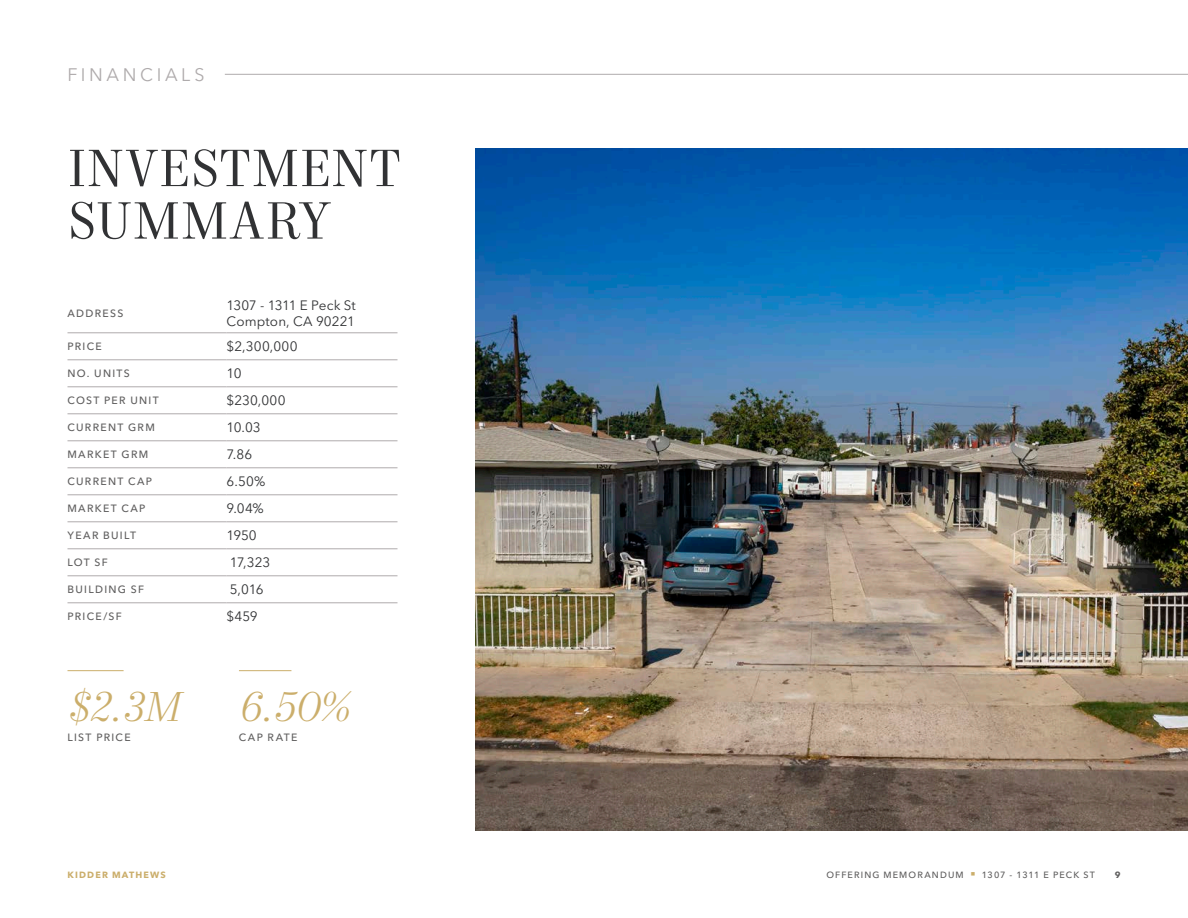
<style>
.page{position:relative;width:1188px;height:918px;background:#fff}
.page>*{position:absolute;margin:0;border:0;box-sizing:border-box;transform-origin:0 0}
.Headline_-_Level_1_-_Charcoal_2023{font:52.5px/52.5px "Mort Modern 08";letter-spacing:.005em;color:#313234}
.Stat_Italic_-_Gold_2023{font:italic 300 42px "Mort Modern 07";color:#cbae6b}
.Section_Identifier_-_Sterling_2023{font:18px "Avenir Next LT Pro";letter-spacing:.2em;color:#afabac}
.Table_Input_-_Charcoal_2023{font:13.5px/16.5px "Avenir Next LT Pro";color:#313234}
.Table_Column_1_All_Caps_-_Ash_2023{font:500 10.5px "Avenir Next LT Pro";letter-spacing:.125em;color:#5e5d5d}
.Stat_Label_-_Ash_2023{font:500 10.5px "Avenir Next LT Pro";letter-spacing:.125em;color:#5e5d5d}
.t1{font:500 9px "Avenir Next LT Pro";letter-spacing:.125em;color:#5e5d5d}
.t2{font:700 9px "Avenir Next LT Pro";letter-spacing:.13em;color:#cbae6b}
.t3{font:700 9px "Avenir Next LT Pro";color:#5e5d5d}
.s1{color:#cbae6b}
</style>
<div class="page">
<img style="left:476px;top:149px;width:712px;height:681px">
<hr style="left:68px;top:670px;width:56px;height:1px;background:#cbae6b">
<hr style="left:239px;top:670px;width:52px;height:1px;background:#cbae6b">
<hr style="left:68px;top:333px;width:158px;height:1px;background:#afabac">
<hr style="left:226px;top:333px;width:172px;height:1px;background:#afabac">
<hr style="left:68px;top:360px;width:158px;height:1px;background:#afabac">
<hr style="left:226px;top:360px;width:172px;height:1px;background:#afabac">
<hr style="left:68px;top:387px;width:158px;height:1px;background:#afabac">
<hr style="left:226px;top:387px;width:172px;height:1px;background:#afabac">
<hr style="left:68px;top:414px;width:158px;height:1px;background:#afabac">
<hr style="left:226px;top:414px;width:172px;height:1px;background:#afabac">
<hr style="left:68px;top:441px;width:158px;height:1px;background:#afabac">
<hr style="left:226px;top:441px;width:172px;height:1px;background:#afabac">
<hr style="left:68px;top:468px;width:158px;height:1px;background:#afabac">
<hr style="left:226px;top:468px;width:172px;height:1px;background:#afabac">
<hr style="left:68px;top:495px;width:158px;height:1px;background:#afabac">
<hr style="left:226px;top:495px;width:172px;height:1px;background:#afabac">
<hr style="left:68px;top:522px;width:158px;height:1px;background:#afabac">
<hr style="left:226px;top:522px;width:172px;height:1px;background:#afabac">
<hr style="left:68px;top:549px;width:158px;height:1px;background:#afabac">
<hr style="left:226px;top:549px;width:172px;height:1px;background:#afabac">
<hr style="left:68px;top:576px;width:158px;height:1px;background:#afabac">
<hr style="left:226px;top:576px;width:172px;height:1px;background:#afabac">
<hr style="left:68px;top:603px;width:158px;height:1px;background:#afabac">
<hr style="left:226px;top:603px;width:172px;height:1px;background:#afabac">
<hr style="left:225px;top:74px;width:963px;height:1px;background:#afabac">
<p class="Section_Identifier_-_Sterling_2023" style="left:68px;top:64px;width:139px">FINANCIALS</p>
<p class="Headline_-_Level_1_-_Charcoal_2023" style="left:68px;top:145px;width:336px">INVESTMENT<br>SUMMARY</p>
<p class="Table_Column_1_All_Caps_-_Ash_2023" style="left:68px;top:307px;width:57px">ADDRESS</p>
<p class="Table_Input_-_Charcoal_2023" style="left:226px;top:297px;width:131px">1307 - 1311 E Peck St<br>Compton, CA 90221</p>
<p class="Table_Column_1_All_Caps_-_Ash_2023" style="left:68px;top:340px;width:36px">PRICE</p>
<p class="Table_Input_-_Charcoal_2023" style="left:226px;top:338px;width:73px">$2,300,000</p>
<p class="Table_Column_1_All_Caps_-_Ash_2023" style="left:68px;top:367px;width:64px">NO. UNITS</p>
<p class="Table_Input_-_Charcoal_2023" style="left:226px;top:365px;width:17px">10</p>
<p class="Table_Column_1_All_Caps_-_Ash_2023" style="left:68px;top:394px;width:93px">COST PER UNIT</p>
<p class="Table_Input_-_Charcoal_2023" style="left:226px;top:392px;width:61px">$230,000</p>
<p class="Table_Column_1_All_Caps_-_Ash_2023" style="left:68px;top:421px;width:89px">CURRENT GRM</p>
<p class="Table_Input_-_Charcoal_2023" style="left:226px;top:419px;width:36px">10.03</p>
<p class="Table_Column_1_All_Caps_-_Ash_2023" style="left:68px;top:448px;width:82px">MARKET GRM</p>
<p class="Table_Input_-_Charcoal_2023" style="left:226px;top:446px;width:27px">7.86</p>
<p class="Table_Column_1_All_Caps_-_Ash_2023" style="left:68px;top:475px;width:86px">CURRENT CAP</p>
<p class="Table_Input_-_Charcoal_2023" style="left:226px;top:473px;width:40px">6.50%</p>
<p class="Table_Column_1_All_Caps_-_Ash_2023" style="left:68px;top:502px;width:80px">MARKET CAP</p>
<p class="Table_Input_-_Charcoal_2023" style="left:226px;top:500px;width:39px">9.04%</p>
<p class="Table_Column_1_All_Caps_-_Ash_2023" style="left:68px;top:529px;width:70px">YEAR BUILT</p>
<p class="Table_Input_-_Charcoal_2023" style="left:226px;top:527px;width:32px">1950</p>
<p class="Table_Column_1_All_Caps_-_Ash_2023" style="left:68px;top:556px;width:42px">LOT SF</p>
<p class="Table_Input_-_Charcoal_2023" style="left:230px;top:554px;width:42px">17,323</p>
<p class="Table_Column_1_All_Caps_-_Ash_2023" style="left:68px;top:583px;width:78px">BUILDING SF</p>
<p class="Table_Input_-_Charcoal_2023" style="left:230px;top:581px;width:35px">5,016</p>
<p class="Table_Column_1_All_Caps_-_Ash_2023" style="left:68px;top:610px;width:56px">PRICE/SF</p>
<p class="Table_Input_-_Charcoal_2023" style="left:226px;top:608px;width:33px">$459</p>
<p class="Stat_Italic_-_Gold_2023" style="left:68px;top:682px;width:115px">$2.3M</p>
<p class="Stat_Label_-_Ash_2023" style="left:68px;top:732px;width:65px">LIST PRICE</p>
<p class="Stat_Italic_-_Gold_2023" style="left:239px;top:682px;width:114px">6.50%</p>
<p class="Stat_Label_-_Ash_2023" style="left:239px;top:732px;width:60px">CAP RATE</p>
<p class="t2" style="left:68px;top:869px;width:100px">KIDDER MATHEWS</p>
<p class="t1" style="left:826px;top:869px;width:270px">OFFERING MEMORANDUM <span class="s1">■</span> 1307 - 1311 E PECK ST</p>
<p class="t3" style="left:1115px;top:869px;width:7px">9</p>
</div>
